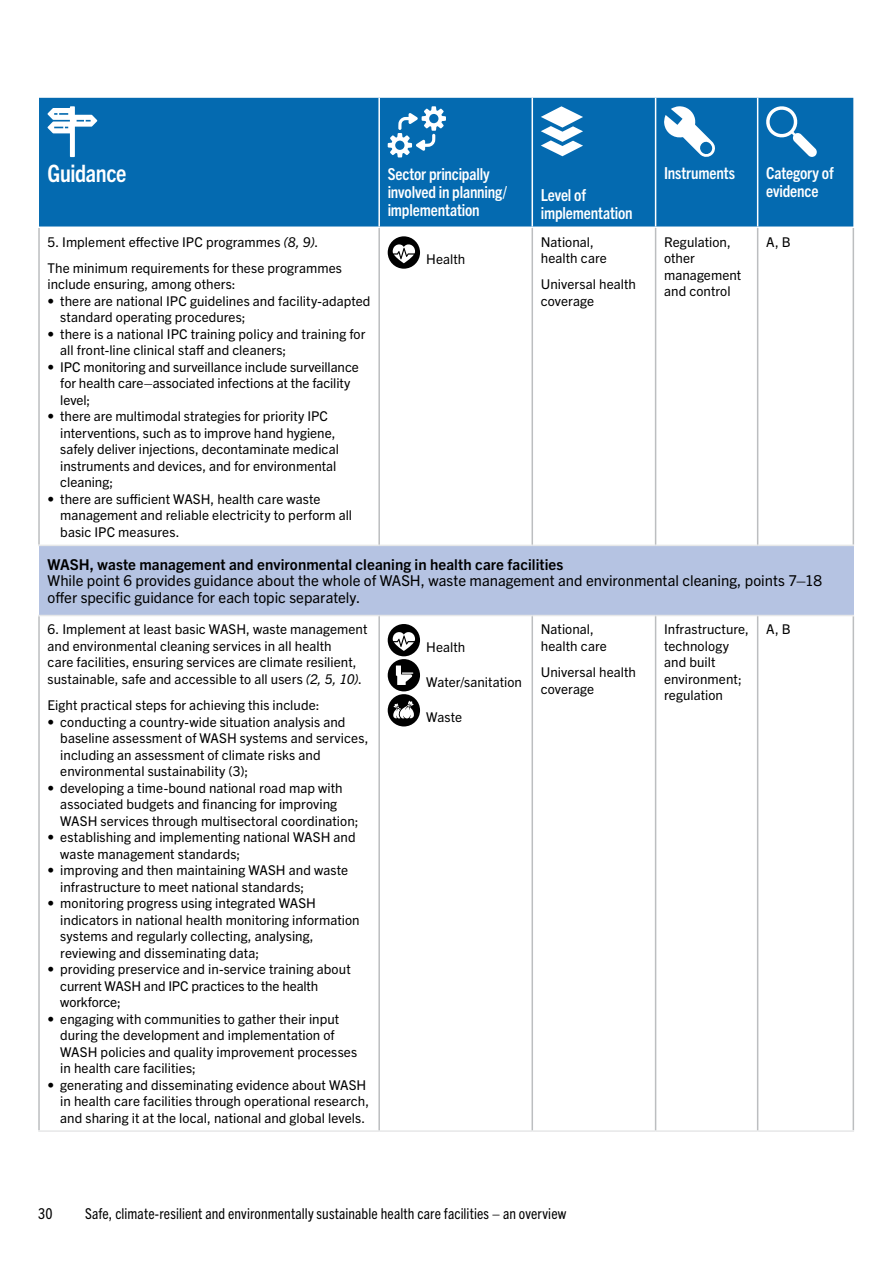
<style>
.page{position:relative;width:893px;height:1263px;background:#fff}
.page>*{position:absolute;margin:0;border:0;box-sizing:border-box;transform-origin:0 0}
.t1{font:700 condensed 24px "Trade Gothic Next LT Pro";letter-spacing:-.015em;color:#fff}
.t2{font:700 condensed 16.5px/18px "Trade Gothic Next LT Pro";letter-spacing:-.01em;color:#fff}
.t3{font:15px/16.5px "Trade Gothic Next LT Pro";color:#000}
.t4{font:condensed 15px "Trade Gothic Next LT Pro";letter-spacing:.01em;color:#000}
.t5{font:700 15px "Trade Gothic Next LT Pro";letter-spacing:.005em;color:#000}
.t6{font:13.5px/16.5px "Trade Gothic Next LT Pro";letter-spacing:.005em;color:#000}
.s1{font-style:italic}
</style>
<div class="page">
<div style="left:39px;top:98px;width:814px;height:129px;background:#046ab0"></div>
<div style="left:39px;top:545px;width:814px;height:70px;background:#b5c3e2"></div>
<hr style="left:38px;top:228px;width:2px;height:317px;background:#bcbec0">
<hr style="left:853px;top:228px;width:1px;height:317px;background:#bcbec0">
<hr style="left:38px;top:616px;width:2px;height:514px;background:#bcbec0">
<hr style="left:853px;top:616px;width:1px;height:514px;background:#bcbec0">
<hr style="left:38px;top:545px;width:341px;height:1px;background:#e6e7e8">
<hr style="left:379px;top:545px;width:153px;height:1px;background:#e6e7e8">
<hr style="left:532px;top:545px;width:124px;height:1px;background:#e6e7e8">
<hr style="left:656px;top:545px;width:102px;height:1px;background:#e6e7e8">
<hr style="left:758px;top:545px;width:96px;height:1px;background:#e6e7e8">
<hr style="left:38px;top:615px;width:341px;height:1px;background:#e6e7e8">
<hr style="left:379px;top:615px;width:153px;height:1px;background:#e6e7e8">
<hr style="left:532px;top:615px;width:124px;height:1px;background:#e6e7e8">
<hr style="left:656px;top:615px;width:102px;height:1px;background:#e6e7e8">
<hr style="left:758px;top:615px;width:96px;height:1px;background:#e6e7e8">
<hr style="left:38px;top:1130px;width:341px;height:2px;background:#e6e7e8">
<hr style="left:379px;top:1130px;width:153px;height:2px;background:#e6e7e8">
<hr style="left:532px;top:1130px;width:124px;height:2px;background:#e6e7e8">
<hr style="left:656px;top:1130px;width:102px;height:2px;background:#e6e7e8">
<hr style="left:758px;top:1130px;width:96px;height:2px;background:#e6e7e8">
<hr style="left:378px;top:98px;width:2px;height:129px;background:#fff">
<hr style="left:531px;top:98px;width:2px;height:129px;background:#fff">
<hr style="left:655px;top:98px;width:1px;height:129px;background:#fff">
<hr style="left:757px;top:98px;width:1px;height:129px;background:#fff">
<hr style="left:378px;top:228px;width:2px;height:317px;background:#bcbec0">
<hr style="left:531px;top:228px;width:2px;height:317px;background:#bcbec0">
<hr style="left:655px;top:228px;width:1px;height:317px;background:#bcbec0">
<hr style="left:757px;top:228px;width:1px;height:317px;background:#bcbec0">
<hr style="left:378px;top:616px;width:2px;height:514px;background:#bcbec0">
<hr style="left:531px;top:616px;width:2px;height:514px;background:#bcbec0">
<hr style="left:655px;top:616px;width:1px;height:514px;background:#bcbec0">
<hr style="left:757px;top:616px;width:1px;height:514px;background:#bcbec0">
<svg style="left:47px;top:106px;width:50px;height:51px"></svg>
<svg style="left:388px;top:106px;width:58px;height:51px"></svg>
<svg style="left:541px;top:106px;width:42px;height:50px"></svg>
<svg style="left:664px;top:106px;width:51px;height:52px"></svg>
<svg style="left:765px;top:105px;width:52px;height:52px"></svg>
<div style="left:388px;top:236px;width:32px;height:33px;background:#000;border-radius:50%"></div>
<svg style="left:393px;top:244px;width:22px;height:19px"></svg>
<div style="left:388px;top:624px;width:32px;height:32px;background:#000;border-radius:50%"></div>
<svg style="left:393px;top:632px;width:22px;height:19px"></svg>
<div style="left:388px;top:659px;width:32px;height:32px;background:#000;border-radius:50%"></div>
<svg style="left:396px;top:665px;width:17px;height:20px"></svg>
<div style="left:388px;top:694px;width:32px;height:32px;background:#000;border-radius:50%"></div>
<svg style="left:393px;top:701px;width:21px;height:17px"></svg>
<h1 class="t1" style="left:48px;top:157px;width:81px">Guidance</h1>
<p class="t2" style="left:388px;top:164px;width:121px">Sector principally involved in planning/ implementation</p>
<p class="t6" style="left:48px;top:228px;width:296px;line-height:26.1px">5. Implement effective IPC programmes <span class="s1">(8, 9)</span>.<br>The minimum requirements for these programmes</p>
<p class="t6" style="left:48px;top:275px;width:190px">include ensuring, among others:</p>
<p class="t6" style="left:60px;top:292px;width:312px;text-indent:-13px">• there are national IPC guidelines and facility-adapted standard operating procedures;</p>
<p class="t6" style="left:60px;top:325px;width:307px;text-indent:-13px">• there is a national IPC training policy and training for all front-line clinical staff and cleaners;</p>
<p class="t6" style="left:60px;top:358px;width:300px;text-indent:-13px">• IPC monitoring and surveillance include surveillance for health care–associated infections at the facility level;</p>
<p class="t6" style="left:60px;top:407px;width:280px;text-indent:-13px">• there are multimodal strategies for priority IPC interventions, such as to improve hand hygiene, safely deliver injections, decontaminate medical instruments and devices, and for environmental cleaning;</p>
<p class="t6" style="left:60px;top:490px;width:293px;text-indent:-13px">• there are sufficient WASH, health care waste management and reliable electricity to perform all basic IPC measures.</p>
<p class="t6" style="left:426px;top:250px;width:41px">Health</p>
<p class="t2" style="left:541px;top:185px;width:93px">Level of implementation</p>
<p class="t6" style="left:541px;top:233px;width:67px">National, health care</p>
<p class="t6" style="left:541px;top:275px;width:97px">Universal health coverage</p>
<p class="t2" style="left:664px;top:163px;width:72px">Instruments</p>
<p class="t2" style="left:766px;top:163px;width:69px">Category of evidence</p>
<p class="t6" style="left:664px;top:233px;width:79px">Regulation, other management and control</p>
<p class="t6" style="left:766px;top:233px;width:26px">A, B</p>
<p class="t5" style="left:48px;top:554px;width:517px">WASH, waste management and environmental cleaning in health care facilities</p>
<p class="t3" style="left:48px;top:571px;width:776px">While point 6 provides guidance about the whole of WASH, waste management and environmental cleaning, points 7–18 offer specific guidance for each topic separately.</p>
<p class="t6" style="left:48px;top:620px;width:322px">6. Implement at least basic WASH, waste management and environmental cleaning services in all health<br>care facilities, ensuring services are climate resilient, sustainable, safe and accessible to all users <span class="s1">(2, 5, 10)</span>.</p>
<p class="t6" style="left:48px;top:696px;width:274px">Eight practical steps for achieving this include:</p>
<p class="t6" style="left:60px;top:712px;width:310px;text-indent:-13px">• conducting a country-wide situation analysis and baseline assessment of WASH systems and services, including an assessment of climate risks and environmental sustainability (3);</p>
<p class="t6" style="left:60px;top:778px;width:300px;text-indent:-13px">• developing a time-bound national road map with associated budgets and financing for improving<br>WASH services through multisectoral coordination;</p>
<p class="t6" style="left:60px;top:828px;width:297px;text-indent:-13px">• establishing and implementing national WASH and waste management standards;</p>
<p class="t6" style="left:60px;top:861px;width:289px;text-indent:-13px">• improving and then maintaining WASH and waste infrastructure to meet national standards;</p>
<p class="t6" style="left:60px;top:894px;width:301px;text-indent:-13px">• monitoring progress using integrated WASH indicators in national health monitoring information systems and regularly collecting, analysing, reviewing and disseminating data;</p>
<p class="t6" style="left:60px;top:960px;width:292px;text-indent:-13px">• providing preservice and in-service training about current WASH and IPC practices to the health workforce;</p>
<p class="t6" style="left:60px;top:1009px;width:298px;text-indent:-13px">• engaging with communities to gather their input during the development and implementation of WASH policies and quality improvement processes in health care facilities;</p>
<p class="t6" style="left:60px;top:1075px;width:310px;text-indent:-13px">• generating and disseminating evidence about WASH in health care facilities through operational research, and sharing it at the local, national and global levels.</p>
<p class="t6" style="left:664px;top:620px;width:86px">Infrastructure, technology and built environment; regulation</p>
<p class="t6" style="left:766px;top:620px;width:26px">A, B</p>
<p class="t6" style="left:541px;top:620px;width:67px">National, health care</p>
<p class="t6" style="left:541px;top:663px;width:97px">Universal health coverage</p>
<p class="t6" style="left:426px;top:638px;width:41px">Health</p>
<p class="t6" style="left:426px;top:673px;width:97px">Water/sanitation</p>
<p class="t6" style="left:426px;top:708px;width:37px">Waste</p>
<p class="t4" style="left:38px;top:1203px;width:16px">30</p>
<p class="t4" style="left:85px;top:1203px;width:483px">Safe, climate-resilient and environmentally sustainable health care facilities – an overview</p>
</div>
